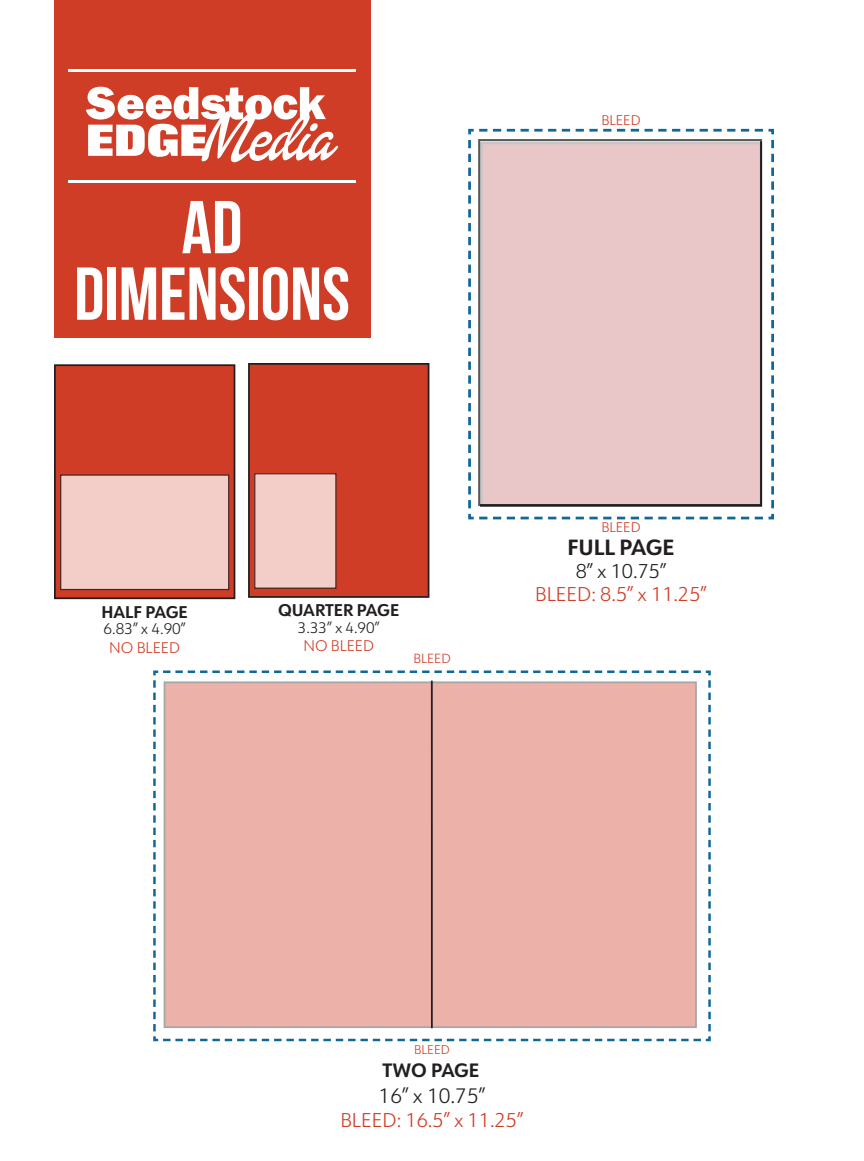
<style>
.page{position:relative;width:864px;height:1161px;background:#fff}
.page>*{position:absolute;margin:0;border:0;box-sizing:border-box;transform-origin:0 0}
.Sub_head_title{font:700 74.7px "Bebas Neue";color:#fff}
.Bullet_calendar{font:700 21.6px "URW Form";color:#231f20}
.t1{font:300 20.4px "URW Form";color:#231f20}
.t2{font:300 19.5px "URW Form";color:#d03d27}
.t3{font:300 19.5px "URW Form";color:#231f20}
.Bullet_calendar-2{font:700 18.9px "URW Form";letter-spacing:-.02em;color:#231f20}
.Bullet_calendar-3{font:700 16.65px "URW Form";color:#231f20}
.t4{font:300 15.15px "URW Form";color:#d03d27}
.t5{font:300 15.15px "URW Form";color:#231f20}
.t6{font:300 15px "URW Form";color:#231f20}
.t7{font:300 13.65px "URW Form";color:#d03e28}
.t8{font:300 13.05px "URW Form";color:#d03e28}
.t9{font:300 12.45px "URW Form";color:#d03e28}
</style>
<div class="page">
<svg style="left:468px;top:128px;width:306px;height:392px"></svg>
<div style="left:479px;top:140px;width:282px;height:365px;background:#e9c6c8"></div>
<div style="left:478px;top:139px;width:284px;height:367px;border:2px solid #231f20"></div>
<div style="left:55px;top:365px;width:179px;height:233px;background:#d03d27"></div>
<div style="left:54px;top:364px;width:181px;height:235px;border:2px solid #231f20"></div>
<div style="left:61px;top:475px;width:168px;height:115px;background:#f3cec8"></div>
<div style="left:60px;top:474px;width:169px;height:116px;border:1px solid #231f20"></div>
<div style="left:249px;top:364px;width:180px;height:233px;background:#d03d27"></div>
<div style="left:248px;top:363px;width:181px;height:235px;border:2px solid #231f20"></div>
<div style="left:255px;top:474px;width:81px;height:114px;background:#f3cec8"></div>
<div style="left:254px;top:473px;width:83px;height:116px;border:1px solid #231f20"></div>
<div style="left:54px;top:0;width:316px;height:338px;background:#d03d27"></div>
<svg style="left:86px;top:87px;width:252px;height:75px"></svg>
<hr style="left:68px;top:69px;width:288px;height:3px;background:#fff">
<hr style="left:68px;top:180px;width:288px;height:3px;background:#fff">
<svg style="left:153px;top:670px;width:558px;height:372px"></svg>
<div style="left:165px;top:682px;width:531px;height:345px;background:#ecb2a9"></div>
<hr style="left:431px;top:681px;width:2px;height:347px;background:#231f20">
<p class="Sub_head_title" style="left:182px;top:186px;width:62px">AD</p>
<p class="Sub_head_title" style="left:74px;top:253px;width:277px">DIMENSIONS</p>
<p class="Bullet_calendar-3" style="left:101px;top:600px;width:88px">HALF PAGE</p>
<p class="Bullet_calendar-3" style="left:278px;top:598px;width:123px">QUARTER PAGE</p>
<p class="t5" style="left:104px;top:619px;width:84px">6.83” x 4.90”</p>
<p class="t6" style="left:298px;top:617px;width:83px">3.33” x 4.90”</p>
<p class="t4" style="left:109px;top:637px;width:72px">NO BLEED</p>
<p class="t4" style="left:303px;top:636px;width:72px">NO BLEED</p>
<p class="t8" style="left:414px;top:649px;width:39px">BLEED</p>
<p class="t7" style="left:601px;top:111px;width:41px">BLEED</p>
<p class="t7" style="left:601px;top:518px;width:41px">BLEED</p>
<p class="Bullet_calendar" style="left:568px;top:532px;width:109px">FULL PAGE</p>
<p class="t3" style="left:576px;top:558px;width:92px">8” x 10.75”</p>
<p class="t2" style="left:535px;top:581px;width:173px">BLEED: 8.5” x 11.25”</p>
<p class="t9" style="left:414px;top:1042px;width:37px">BLEED</p>
<p class="Bullet_calendar-2" style="left:383px;top:1057px;width:98px">TWO PAGE</p>
<p class="t1" style="left:379px;top:1082px;width:108px">16” x 10.75”</p>
<p class="t2" style="left:341px;top:1107px;width:184px">BLEED: 16.5” x 11.25”</p>
</div>
